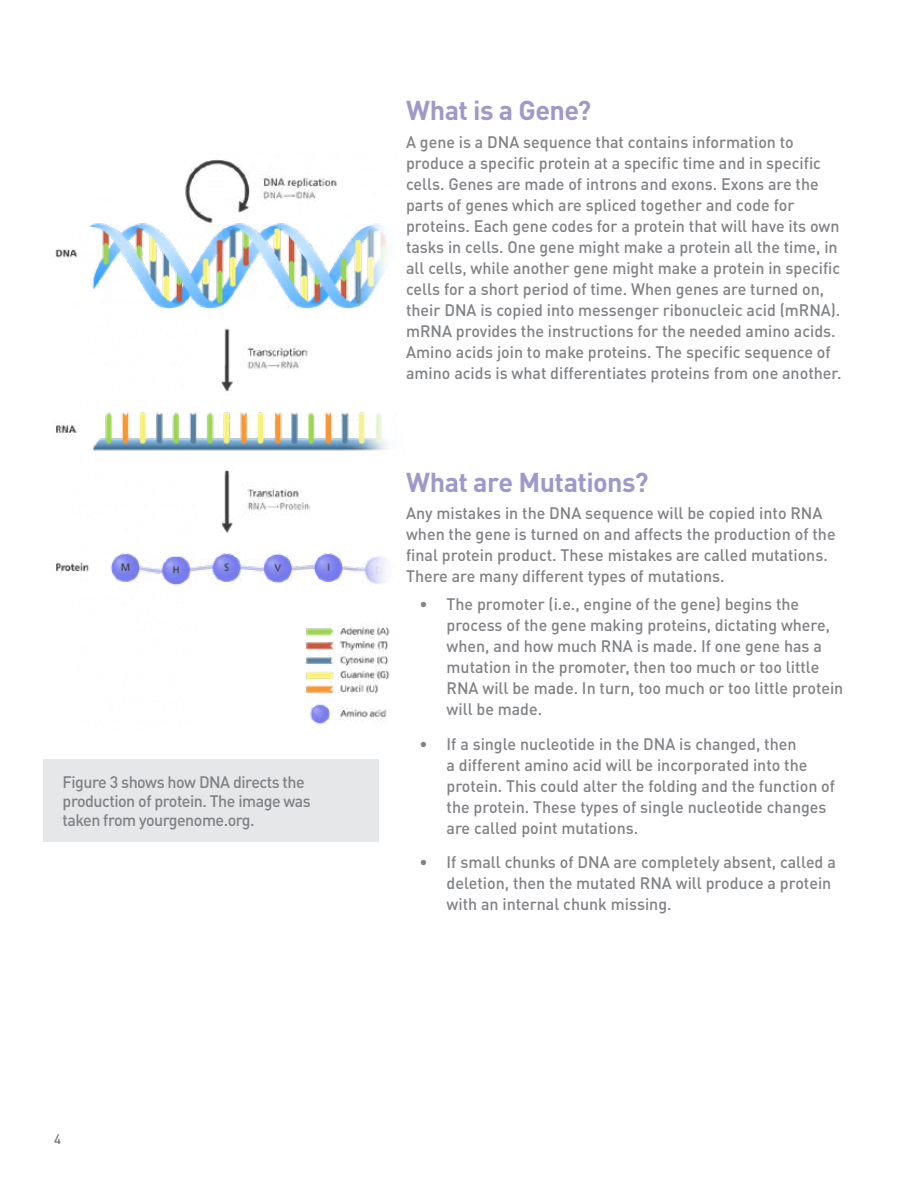
<style>
.page{position:relative;width:918px;height:1188px;background:#fff}
.page>*{position:absolute;margin:0;border:0;box-sizing:border-box;transform-origin:0 0}
.t1{font:700 27px "DINOT";letter-spacing:-.025em;color:#9f99cb}
.t2{font:500 16.5px/21px "DINOT";color:#808285}
.t3{font:500 16.5px/18.8px "DINOT";letter-spacing:-.03em;color:#808285}
.t4{font:13.5px "DINOT";color:#808285}
</style>
<div class="page">
<img style="left:55px;top:158px;width:335px;height:567px">
<div style="left:43px;top:759px;width:335px;height:82px;background:#e6e7e8"></div>
<p class="t3" style="left:63px;top:772px;width:250px">Figure 3 shows how DNA directs the production of protein. The image was taken from yourgenome.org.</p>
<p class="t4" style="left:54px;top:1131px;width:9px">4</p>
<h1 class="t1" style="left:406px;top:93px;width:187px">What is a Gene?</h1>
<p class="t2" style="left:406px;top:131px;width:437px">A gene is a DNA sequence that contains information to produce a specific protein at a specific time and in specific cells. Genes are made of introns and exons. Exons are the parts of genes which are spliced together and code for proteins. Each gene codes for a protein that will have its own tasks in cells. One gene might make a protein all the time, in all cells, while another gene might make a protein in specific cells for a short period of time. When genes are turned on, their DNA is copied into messenger ribonucleic acid (mRNA). mRNA provides the instructions for the needed amino acids.<br>Amino acids join to make proteins. The specific sequence of amino acids is what differentiates proteins from one another.</p>
<h1 class="t1" style="left:406px;top:464px;width:244px">What are Mutations?</h1>
<p class="t2" style="left:406px;top:502px;width:431px">Any mistakes in the DNA sequence will be copied into RNA when the gene is turned on and affects the production of the final protein product. These mistakes are called mutations.<br>There are many different types of mutations.</p>
<p class="t2" style="left:447px;top:593px;width:398px;text-indent:-27px">• The promoter (i.e., engine of the gene) begins the process of the gene making proteins, dictating where, when, and how much RNA is made. If one gene has a mutation in the promoter, then too much or too little RNA will be made. In turn, too much or too little protein will be made.</p>
<p class="t2" style="left:447px;top:733px;width:390px;text-indent:-27px">• If a single nucleotide in the DNA is changed, then<br>a different amino acid will be incorporated into the protein. This could alter the folding and the function of the protein. These types of single nucleotide changes are called point mutations.</p>
<p class="t2" style="left:447px;top:851px;width:391px;text-indent:-27px">• If small chunks of DNA are completely absent, called a deletion, then the mutated RNA will produce a protein with an internal chunk missing.</p>
</div>
